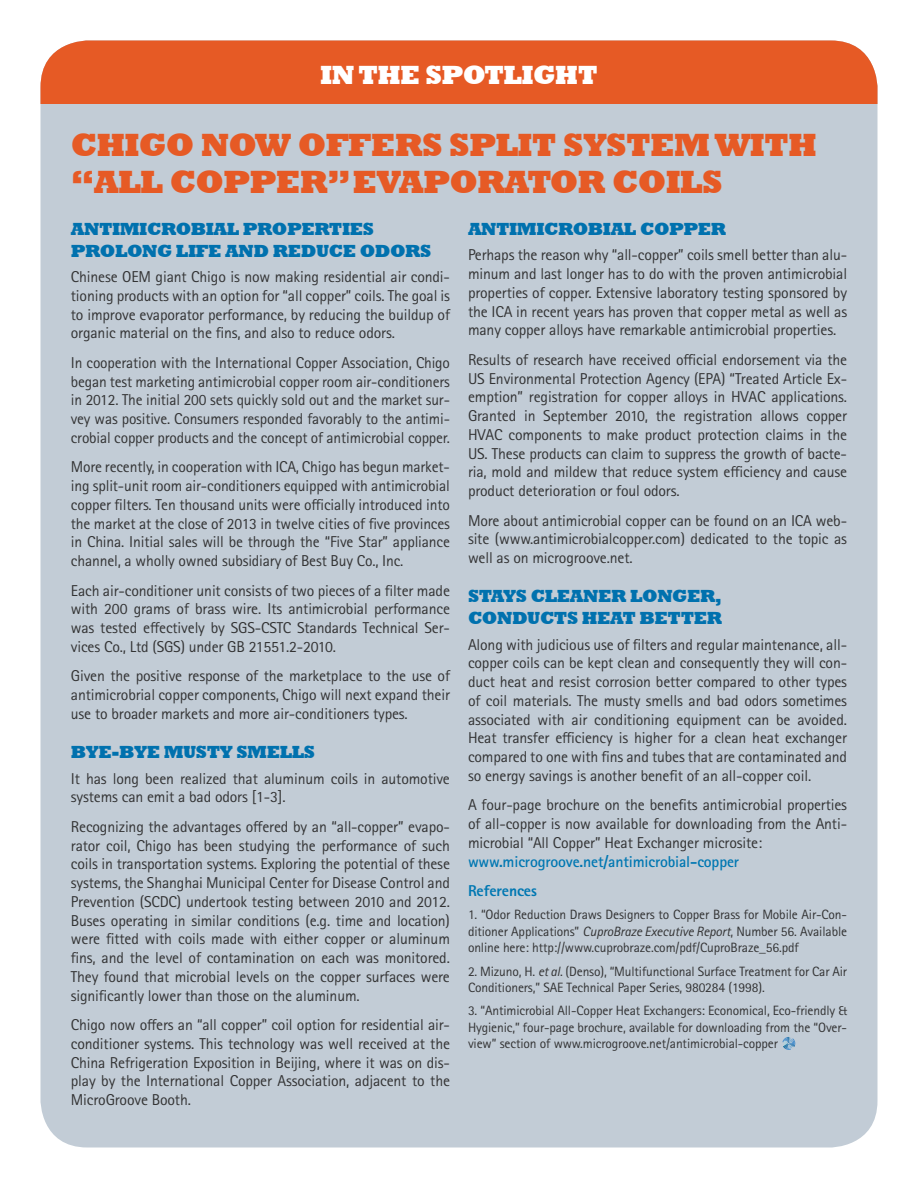
<style>
.page{position:relative;width:918px;height:1188px;background:#fff}
.page>*{position:absolute;margin:0;border:0;box-sizing:border-box;transform-origin:0 0}
.t1{font:800 33px/37.5px "Rockwell";letter-spacing:-.025em;color:#e65a25}
.t2{font:800 27px "Rockwell";letter-spacing:-.025em;color:#fff}
.t3{font:800 18px/21.6px "Rockwell";letter-spacing:-.025em;color:#0071ae}
.t4{font:15.75px/18.8px "Rotis Sans Serif Std";letter-spacing:-.01em;color:#333334;text-align:justify}
.t5{font:700 15.75px "Rotis Sans Serif Std";letter-spacing:-.01em;color:#0077b2}
.t6{font:800 15.75px "Rotis Sans Serif Std";letter-spacing:-.01em;color:#0077b2}
.t7{font:13.5px/16.5px "Rotis Sans Serif Std";letter-spacing:-.01em;color:#333334;text-align:justify}
.s1{font-style:italic}
</style>
<div class="page">
<div style="left:40px;top:40px;width:837px;height:1108px;background:#c2ccd6;border-radius:47px"></div>
<div style="left:40px;top:40px;width:838px;height:64px;background:#e65a25"></div>
<svg style="left:782px;top:1037px;width:13px;height:13px"></svg>
<h2 class="t2" style="left:320px;top:59px;width:279px">IN THE SPOTLIGHT</h2>
<h1 class="t1" style="left:71px;top:126px;width:748px">CHIGO NOW OFFERS SPLIT SYSTEM WITH “ALL COPPER” EVAPORATOR COILS</h1>
<p class="t3" style="left:71px;top:218px;width:362px">ANTIMICROBIAL PROPERTIES<br>PROLONG LIFE AND REDUCE ODORS</p>
<p class="t4" style="left:71px;top:267px;width:381px">Chinese OEM giant Chigo is now making residential air condi&shy;tioning products with an option for “all copper” coils. The goal is to improve evaporator performance, by reducing the buildup of organic material on the fins, and also to reduce odors.</p>
<p class="t4" style="left:71px;top:353px;width:381px">In cooperation with the International Copper Association, Chigo began test marketing antimicrobial copper room air-conditioners in 2012. The initial 200 sets quickly sold out and the market sur&shy;vey was positive. Consumers responded favorably to the antimi&shy;crobial copper products and the concept of antimicrobial copper.</p>
<p class="t4" style="left:71px;top:458px;width:381px">More recently, in cooperation with ICA, Chigo has begun market&shy;ing split-unit room air-conditioners equipped with antimicrobial copper filters. Ten thousand units were officially introduced into the market at the close of 2013 in twelve cities of five provinces in China. Initial sales will be through the “Five Star” appliance channel, a wholly owned subsidiary of Best Buy Co., Inc.</p>
<p class="t4" style="left:71px;top:581px;width:381px">Each air-conditioner unit consists of two pieces of a filter made with 200 grams of brass wire. Its antimicrobial performance was tested effectively by SGS-CSTC Standards Technical Ser&shy;vices Co., Ltd (SGS) under GB 21551.2-2010.</p>
<p class="t4" style="left:71px;top:667px;width:381px">Given the positive response of the marketplace to the use of antimicrobrial copper components, Chigo will next expand their use to broader markets and more air-conditioners types.</p>
<p class="t3" style="left:71px;top:742px;width:246px">BYE-BYE MUSTY SMELLS</p>
<p class="t4" style="left:71px;top:769px;width:381px">It has long been realized that aluminum coils in automotive systems can emit a bad odors [1-3].</p>
<p class="t4" style="left:71px;top:817px;width:381px">Recognizing the advantages offered by an “all-copper” evapo&shy;rator coil, Chigo has been studying the performance of such coils in transportation systems. Exploring the potential of these systems, the Shanghai Municipal Center for Disease Control and Prevention (SCDC) undertook testing between 2010 and 2012.<br>Buses operating in similar conditions (e.g. time and location) were fitted with coils made with either copper or aluminum fins, and the level of contamination on each was monitored.<br>They found that microbial levels on the copper surfaces were significantly lower than those on the aluminum.</p>
<p class="t4" style="left:71px;top:1016px;width:381px">Chigo now offers an “all copper” coil option for residential air&shy;conditioner systems. This technology was well received at the China Refrigeration Exposition in Beijing, where it was on dis&shy;play by the International Copper Association, adjacent to the MicroGroove Booth.</p>
<p class="t3" style="left:468px;top:218px;width:260px">ANTIMICROBIAL COPPER</p>
<p class="t4" style="left:468px;top:246px;width:381px">Perhaps the reason why “all-copper” coils smell better than alu&shy;minum and last longer has to do with the proven antimicrobial properties of copper. Extensive laboratory testing sponsored by the ICA in recent years has proven that copper metal as well as many copper alloys have remarkable antimicrobial properties.</p>
<p class="t4" style="left:468px;top:350px;width:381px">Results of research have received official endorsement via the US Environmental Protection Agency (EPA) “Treated Article Ex&shy;emption” registration for copper alloys in HVAC applications.<br>Granted in September 2010, the registration allows copper HVAC components to make product protection claims in the US. These products can claim to suppress the growth of bacte&shy;ria, mold and mildew that reduce system efficiency and cause product deterioration or foul odors.</p>
<p class="t4" style="left:468px;top:511px;width:381px">More about antimicrobial copper can be found on an ICA web&shy;site (www.antimicrobialcopper.com) dedicated to the topic as well as on microgroove.net.</p>
<p class="t3" style="left:468px;top:586px;width:256px">STAYS CLEANER LONGER,<br>CONDUCTS HEAT BETTER</p>
<p class="t4" style="left:468px;top:635px;width:381px">Along with judicious use of filters and regular maintenance, all&shy;copper coils can be kept clean and consequently they will con&shy;duct heat and resist corrosion better compared to other types of coil materials. The musty smells and bad odors sometimes associated with air conditioning equipment can be avoided.<br>Heat transfer efficiency is higher for a clean heat exchanger compared to one with fins and tubes that are contaminated and so energy savings is another benefit of an all-copper coil.</p>
<p class="t4" style="left:468px;top:796px;width:381px">A four-page brochure on the benefits antimicrobial properties of all-copper is now available for downloading from the Anti&shy;microbial “All Copper” Heat Exchanger microsite:</p>
<p class="t5" style="left:468px;top:851px;width:273px">www.microgroove.net/antimicrobial-copper</p>
<p class="t6" style="left:468px;top:881px;width:70px">References</p>
<p class="t7" style="left:468px;top:907px;width:381px">1. “Odor Reduction Draws Designers to Copper Brass for Mobile Air-Con&shy;ditioner Applications” <span class="s1">CuproBraze Executive Report</span>, Number 56. Available online here: http://www.cuprobraze.com/pdf/CuproBraze_56.pdf</p>
<p class="t7" style="left:468px;top:963px;width:381px">2. Mizuno, H. <span class="s1">et al</span>. (Denso), “Multifunctional Surface Treatment for Car Air<br>Conditioners,” SAE Technical Paper Series, 980284 (1998).</p>
<p class="t7" style="left:468px;top:1003px;width:381px">3. “Antimicrobial All-Copper Heat Exchangers: Economical, Eco-friendly &amp; Hygienic,” four-page brochure, available for downloading from the “Over&shy;view” section of www.microgroove.net/antimicrobial-copper</p>
</div>
